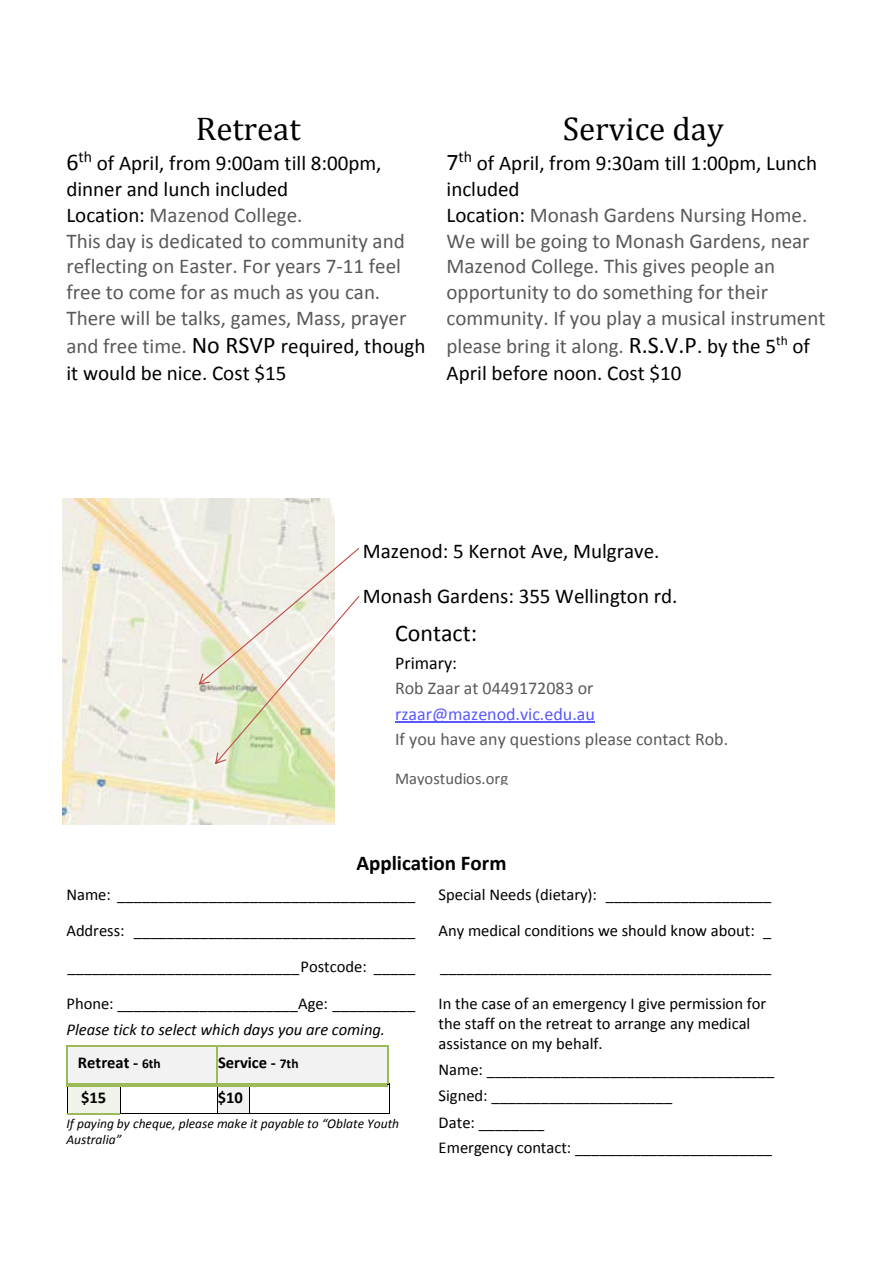
<style>
.page{position:relative;width:893px;height:1263px;background:#fff}
.page>*{position:absolute;margin:0;border:0;box-sizing:border-box;transform-origin:0 0}
.t1{font:33px "Cambria";color:#000}
.t2{font:24px "Calibri";color:#000}
.t3{font:21px/25.8px "Calibri";color:#595959}
.t4{font:21px/26.7px "Calibri";color:#000}
.t5{font:700 21px "Calibri";color:#000}
.t6{font:18px "Calibri";color:#595959}
.t7{font:18px "Calibri";color:#5959ff}
.t8{font:18px "Calibri";color:#000}
.t9{font:16.5px/36.2px "Calibri";color:#000;text-align:justify}
.t10{font:italic 16.5px/33.2px "Calibri";color:#000}
.t11{font:700 16.5px "Calibri";letter-spacing:-.005em;color:#000}
.t12{font:16.5px "Calibri";color:#595959}
.t13{font:italic 13.5px/16.4px "Calibri";color:#000}
.s1{font-size:24px;color:#000}
.s2{color:#000}
.s3{color:#595959}
.s4{font-size:24px}
.s5{font-weight:700;font-style:normal}
.s6{font-weight:700;font-style:normal;font-size:13.5px}
.s7{font-size:13.5px}
</style>
<div class="page">
<img style="left:62px;top:498px;width:272px;height:327px">
<div style="left:68px;top:1047px;width:149px;height:37px;background:#f2f2f2"></div>
<div style="left:218px;top:1052px;width:169px;height:26px;background:#f2f2f2"></div>
<svg style="left:66px;top:1045px;width:2px;height:7px"></svg>
<hr style="left:68px;top:1045px;width:149px;height:2px;background:#9bbb59">
<hr style="left:218px;top:1045px;width:169px;height:2px;background:#9bbb59">
<div style="left:218px;top:1047px;width:169px;height:5px;background:#f2f2f2"></div>
<svg style="left:387px;top:1045px;width:2px;height:7px"></svg>
<hr style="left:66px;top:1052px;width:2px;height:32px;background:#9bbb59">
<div style="left:218px;top:1078px;width:169px;height:5px;background:#f2f2f2"></div>
<hr style="left:217px;top:1052px;width:1px;height:32px;background:#9bbb59">
<hr style="left:387px;top:1052px;width:2px;height:32px;background:#9bbb59">
<div style="left:68px;top:1087px;width:52px;height:26px;background:#eff3ea"></div>
<hr style="left:71px;top:1084px;width:49px;height:3px;background:#9bbb59">
<hr style="left:123px;top:1084px;width:94px;height:3px;background:#9bbb59">
<hr style="left:253px;top:1084px;width:134px;height:3px;background:#9bbb59">
<svg style="left:66px;top:1084px;width:5px;height:29px"></svg>
<hr style="left:67px;top:1113px;width:53px;height:2px;background:#9bbb59">
<svg style="left:120px;top:1084px;width:3px;height:29px"></svg>
<hr style="left:120px;top:1113px;width:97px;height:1px;background:#000">
<svg style="left:217px;top:1084px;width:36px;height:30px"></svg>
<hr style="left:250px;top:1113px;width:139px;height:1px;background:#000">
<svg style="left:387px;top:1084px;width:3px;height:30px"></svg>
<svg style="left:199px;top:548px;width:160px;height:216px"></svg>
<hr style="left:395px;top:721px;width:200px;height:2px;background:#5959ff">
<h1 class="t1" style="left:196px;top:109px;width:106px">Retreat</h1>
<p class="t3" style="left:66px;top:149px;width:341px"><span class="s1">6</span><sup>th</sup> <span class="s2">of April, from 9:00am till 8:00pm, dinner and lunch included<br>Location:</span> Mazenod College.<br>This day is dedicated to community and reflecting on Easter. For years 7-11 feel free to come for as much as you can.<br>There will be talks, games, Mass, prayer</p>
<p class="t4" style="left:66px;top:332px;width:361px"><span class="s3">and free time.</span> <span class="s4">No RSVP</span> required, though it would be nice. Cost $15</p>
<h1 class="t1" style="left:563px;top:109px;width:162px">Service day</h1>
<p class="t3" style="left:447px;top:149px;width:380px"><span class="s1">7</span><sup>th</sup> <span class="s2">of April, from 9:30am till 1:00pm, Lunch included<br>Location:</span> Monash Gardens Nursing Home.<br>We will be going to Monash Gardens, near Mazenod College. This gives people an opportunity to do something for their community. If you play a musical instrument</p>
<p class="t4" style="left:447px;top:332px;width:365px"><span class="s3">please bring it along.</span> <span class="s4">R.S.V.P</span>. by the 5<sup>th</sup> of<br>April before noon. Cost $10</p>
<p class="t4" style="left:363px;top:528px;width:316px;line-height:44.7px">Mazenod: 5 Kernot Ave, Mulgrave.<br>Monash Gardens: 355 Wellington rd.</p>
<h2 class="t2" style="left:395px;top:616px;width:84px">Contact:</h2>
<p class="t8" style="left:395px;top:650px;width:64px">Primary:</p>
<p class="t6" style="left:395px;top:676px;width:200px">Rob Zaar at 0449172083 or</p>
<p class="t7" style="left:395px;top:701px;width:201px">rzaar@mazenod.vic.edu.au</p>
<p class="t6" style="left:395px;top:726px;width:335px">If you have any questions please contact Rob.</p>
<p class="t12" style="left:395px;top:767px;width:115px">Mayostudios.org</p>
<p class="t5" style="left:356px;top:848px;width:152px">Application Form</p>
<p class="t9" style="left:66px;top:876px;width:350px">Name: ____________________________________ Address: __________________________________ ____________________________Postcode: _____ Phone: ______________________Age: __________</p>
<p class="t10" style="left:78px;top:1012px;width:309px;text-indent:-12px">Please tick to select which days you are coming.<br><span class="s5">Retreat -</span> <span class="s6">6th</span></p>
<p class="t9" style="left:439px;top:876px;width:334px">Special Needs (dietary): ____________________ Any medical conditions we should know about: _ ________________________________________ In the case of an emergency I give permission for</p>
<p class="t9" style="left:439px;top:1012px;width:313px;line-height:20.4px">the staff on the retreat to arrange any medical assistance on my behalf.</p>
<p class="t9" style="left:439px;top:1056px;width:337px;line-height:26.1px;text-align:left">Name: ___________________________________ Signed: ______________________<br>Date: ________<br>Emergency contact: ________________________</p>
<p class="t11" style="left:218px;top:1051px;width:82px">Service - <span class="s7">7th</span></p>
<p class="t11" style="left:81px;top:1086px;width:27px">$15</p>
<p class="t11" style="left:218px;top:1086px;width:27px">$10</p>
<p class="t13" style="left:66px;top:1114px;width:334px">If paying by cheque, please make it payable to “Oblate Youth<br>Australia”</p>
</div>
